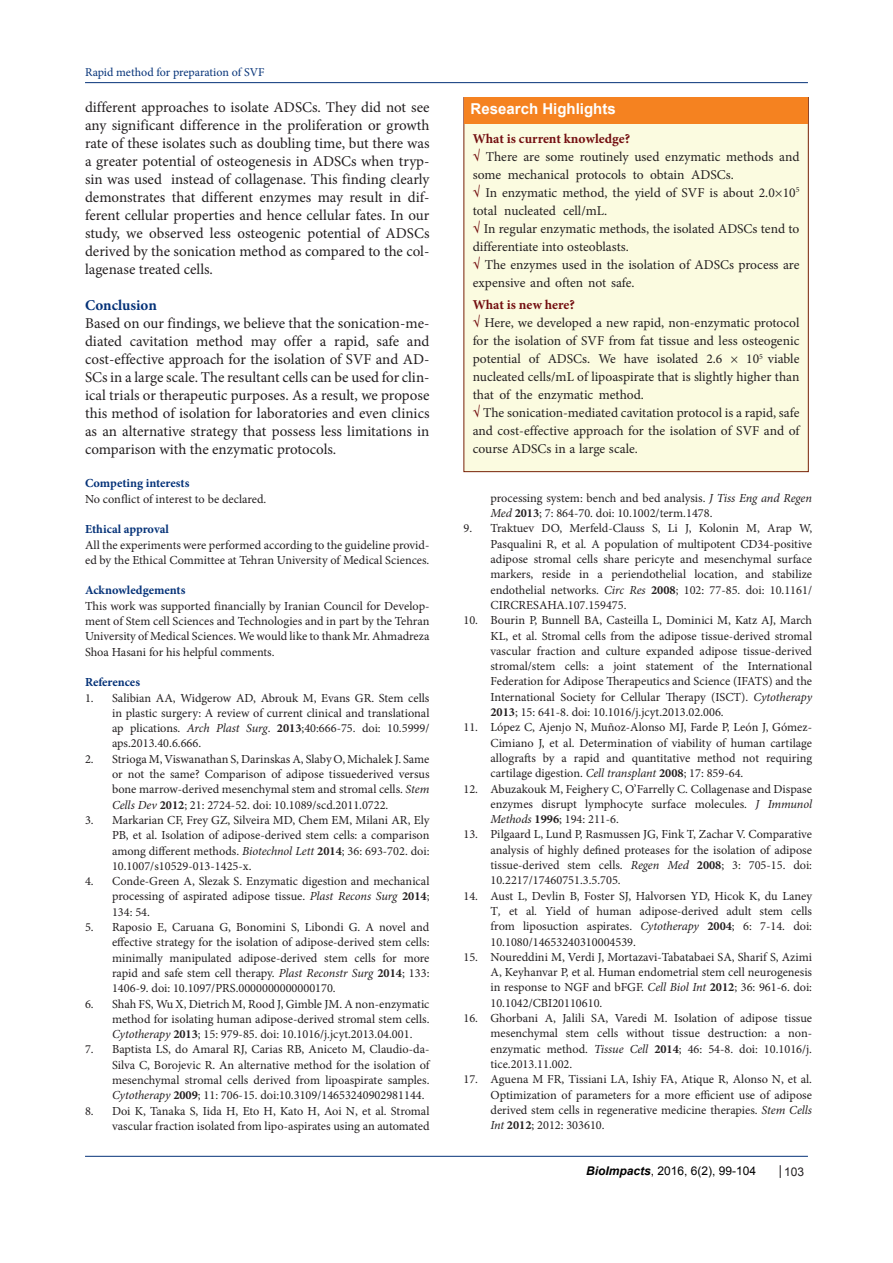
<style>
.page{position:relative;width:893px;height:1263px;background:#fff}
.page>*{position:absolute;margin:0;border:0;box-sizing:border-box;transform-origin:0 0}
.t1{font:15px/18px "Minion Pro";color:#231f20;text-align:justify}
.t2{font:700 15px "Arial";color:#fff}
.t3{font:700 15px "Minion Pro";color:#053278}
.BT{font:13.5px/18px "Minion Pro";color:#231f20}
.BT-2{font:700 13.5px "Minion Pro";color:#730e10}
.t4{font:12.3px/15.3px "Minion Pro";color:#231f20;text-align:justify}
.t5{font:700 12.3px "Minion Pro";color:#053278}
.t6{font:12px "Minion Pro";color:#053278}
.t7{font:12px "Arial";color:#000}
.t8{font:12px "Arial";color:#231f20}
.s1{font-style:italic}
.s2{font-weight:700}
.s3{font-weight:700;color:#730e10}
.s4{font-weight:700;font-style:italic}
.s5{color:#150000}
</style>
<div class="page">
<hr style="left:85px;top:82px;width:723px;height:1px;background:#053278">
<hr style="left:85px;top:1156px;width:723px;height:1px;background:#053278">
<svg style="left:780px;top:1165px;width:1px;height:13px"></svg>
<div style="left:464px;top:98px;width:344px;height:374px;background:#fbfbe0"></div>
<div style="left:464px;top:97px;width:344px;height:26px;background:#f58220"></div>
<p class="t6" style="left:85px;top:64px;width:181px">Rapid method for preparation of SVF</p>
<p class="t1" style="left:85px;top:98px;width:346px">different approaches to isolate ADSCs. They did not see any significant difference in the proliferation or growth rate of these isolates such as doubling time, but there was a greater potential of osteogenesis in ADSCs when tryp&shy;sin was used instead of collagenase. This finding clearly demonstrates that different enzymes may result in dif&shy;ferent cellular properties and hence cellular fates. In our study, we observed less osteogenic potential of ADSCs derived by the sonication method as compared to the col&shy;lagenase treated cells.</p>
<p class="t3" style="left:85px;top:295px;width:73px">Conclusion</p>
<p class="t1" style="left:85px;top:314px;width:346px">Based on our findings, we believe that the sonication-me&shy;diated cavitation method may offer a rapid, safe and cost-effective approach for the isolation of SVF and AD-SCs in a large scale. The resultant cells can be used for clin&shy;ical trials or therapeutic purposes. As a result, we propose this method of isolation for laboratories and even clinics as an alternative strategy that possess less limitations in comparison with the enzymatic protocols.</p>
<p class="t5" style="left:85px;top:475px;width:106px">Competing interests</p>
<p class="t4" style="left:85px;top:491px;width:183px">No conflict of interest to be declared.</p>
<p class="t5" style="left:85px;top:521px;width:85px">Ethical approval</p>
<p class="t4" style="left:85px;top:537px;width:346px">All the experiments were performed according to the guideline provid&shy;ed by the Ethical Committee at Tehran University of Medical Sciences.</p>
<p class="t5" style="left:85px;top:582px;width:102px">Acknowledgements</p>
<p class="t4" style="left:85px;top:598px;width:346px">This work was supported financially by Iranian Council for Develop&shy;ment of Stem cell Sciences and Technologies and in part by the Tehran University of Medical Sciences. We would like to thank Mr. Ahmadreza Shoa Hasani for his helpful comments.</p>
<p class="t5" style="left:85px;top:674px;width:57px">References</p>
<p class="t4" style="left:112px;top:690px;width:319px;text-indent:-27px">1. Salibian AA, Widgerow AD, Abrouk M, Evans GR. Stem cells in plastic surgery: A review of current clinical and translational ap plications. <span class="s1">Arch Plast Surg</span>. <span class="s2">2013</span>;40:666-75. doi: 10.5999/ aps.2013.40.6.666.</p>
<p class="t4" style="left:112px;top:751px;width:319px;text-indent:-27px">2. Strioga M, Viswanathan S, Darinskas A, Slaby O, Michalek J. Same or not the same? Comparison of adipose tissuederived versus bone marrow-derived mesenchymal stem and stromal cells. <span class="s1">Stem Cells Dev</span> <span class="s2">2012</span>; 21: 2724-52. doi: 10.1089/scd.2011.0722.</p>
<p class="t4" style="left:112px;top:812px;width:319px;text-indent:-27px">3. Markarian CF, Frey GZ, Silveira MD, Chem EM, Milani AR, Ely PB, et al. Isolation of adipose-derived stem cells: a comparison among different methods. <span class="s1">Biotechnol Lett</span> <span class="s2">2014</span>; 36: 693-702. doi:<br>10.1007/s10529-013-1425-x.</p>
<p class="t4" style="left:112px;top:874px;width:319px;text-indent:-27px">4. Conde-Green A, Slezak S. Enzymatic digestion and mechanical processing of aspirated adipose tissue. <span class="s1">Plast Recons Surg</span> <span class="s2">2014</span>; 134: 54.</p>
<p class="t4" style="left:112px;top:919px;width:319px;text-indent:-27px">5. Raposio E, Caruana G, Bonomini S, Libondi G. A novel and effective strategy for the isolation of adipose-derived stem cells: minimally manipulated adipose-derived stem cells for more rapid and safe stem cell therapy. <span class="s1">Plast Reconstr Surg</span> <span class="s2">2014</span>; 133:<br>1406-9. doi: 10.1097/PRS.0000000000000170.</p>
<p class="t4" style="left:112px;top:996px;width:319px;text-indent:-27px">6. Shah FS, Wu X, Dietrich M, Rood J, Gimble JM. A non-enzymatic method for isolating human adipose-derived stromal stem cells.<br><span class="s1">Cytotherapy</span> <span class="s2">2013</span>; 15: 979-85. doi: 10.1016/j.jcyt.2013.04.001.</p>
<p class="t4" style="left:112px;top:1042px;width:319px;text-indent:-27px">7. Baptista LS, do Amaral RJ, Carias RB, Aniceto M, Claudio-da-Silva C, Borojevic R. An alternative method for the isolation of mesenchymal stromal cells derived from lipoaspirate samples.<br><span class="s1">Cytotherapy</span> <span class="s2">2009</span>; 11: 706-15. doi:10.3109/14653240902981144.</p>
<p class="t4" style="left:85px;top:1103px;width:346px;text-align:right">8. Doi K, Tanaka S, Iida H, Eto H, Kato H, Aoi N, et al. Stromal vascular fraction isolated from lipo-aspirates using an automated</p>
<p class="t2" style="left:471px;top:99px;width:147px">Research Highlights</p>
<p class="BT-2" style="left:473px;top:129px;width:159px">What is current knowledge?</p>
<p class="BT" style="left:473px;top:147px;width:328px"><span class="s3">√</span> There are some routinely used enzymatic methods and some mechanical protocols to obtain ADSCs.</p>
<p class="BT" style="left:473px;top:183px;width:328px"><span class="s3">√</span> In enzymatic method, the yield of SVF is about 2.0×10<sup>5 </sup>total nucleated cell/mL.</p>
<p class="BT" style="left:473px;top:219px;width:328px"><span class="s3">√</span> In regular enzymatic methods, the isolated ADSCs tend to differentiate into osteoblasts.</p>
<p class="BT" style="left:473px;top:255px;width:328px"><span class="s3">√</span> The enzymes used in the isolation of ADSCs process are expensive and often not safe.</p>
<p class="BT-2" style="left:473px;top:295px;width:104px">What is new here?</p>
<p class="BT" style="left:473px;top:314px;width:328px;text-align:justify"><span class="s3">√</span> Here, we developed a new rapid, non-enzymatic protocol for the isolation of SVF from fat tissue and less osteogenic potential of ADSCs. We have isolated 2.6 × 10<sup>5</sup> viable nucleated cells/mL of lipoaspirate that is slightly higher than that of the enzymatic method.</p>
<p class="BT" style="left:473px;top:404px;width:328px;text-align:justify"><span class="s3">√</span> The sonication-mediated cavitation protocol is a rapid, safe and cost-effective approach for the isolation of SVF and of course ADSCs in a large scale.</p>
<p class="t4" style="left:490px;top:490px;width:323px">processing system: bench and bed analysis. <span class="s1">J Tiss Eng and Regen<br>Med</span> <span class="s2">2013</span>; 7: 864-70. doi: 10.1002/term.1478.</p>
<p class="t4" style="left:490px;top:521px;width:323px;text-indent:-27px">9. Traktuev DO, Merfeld-Clauss S, Li J, Kolonin M, Arap W, Pasqualini R, et al<span class="s1">.</span> A population of multipotent CD34-positive adipose stromal cells share pericyte and mesenchymal surface markers, reside in a periendothelial location, and stabilize endothelial networks. <span class="s1">Circ Res</span> <span class="s2">2008</span>; 102: 77-85. doi: 10.1161/ CIRCRESAHA.107.159475.</p>
<p class="t4" style="left:490px;top:613px;width:323px;text-indent:-27px">10. Bourin P, Bunnell BA, Casteilla L, Dominici M, Katz AJ, March KL, et al. Stromal cells from the adipose tissue-derived stromal vascular fraction and culture expanded adipose tissue-derived stromal/stem cells: a joint statement of the International Federation for Adipose Therapeutics and Science (IFATS) and the International Society for Cellular Therapy (ISCT). <span class="s1">Cytotherapy </span><span class="s2">2013</span>; 15: 641-8. doi: 10.1016/j.jcyt.2013.02.006.</p>
<p class="t4" style="left:490px;top:720px;width:323px;text-indent:-27px">11. López C, Ajenjo N, Muñoz-Alonso MJ, Farde P, León J, Gómez-Cimiano J, et al. Determination of viability of human cartilage allografts by a rapid and quantitative method not requiring cartilage digestion. <span class="s1">Cell transplant</span> <span class="s2">2008</span>; 17: 859-64.</p>
<p class="t4" style="left:490px;top:781px;width:323px;text-indent:-27px">12. Abuzakouk M, Feighery C, O’Farrelly C. Collagenase and Dispase enzymes disrupt lymphocyte surface molecules. <span class="s1">J Immunol Methods</span> <span class="s2">1996</span>; 194: 211-6.</p>
<p class="t4" style="left:490px;top:827px;width:323px;text-indent:-27px">13. Pilgaard L, Lund P, Rasmussen JG, Fink T, Zachar V. Comparative analysis of highly defined proteases for the isolation of adipose tissue-derived stem cells. <span class="s1">Regen Med</span> <span class="s2">2008</span>; 3: 705-15. doi:<br>10.2217/17460751.3.5.705.</p>
<p class="t4" style="left:490px;top:888px;width:323px;text-indent:-27px">14. Aust L, Devlin B, Foster SJ, Halvorsen YD, Hicok K, du Laney T<span class="s1">,</span> et al<span class="s1">.</span> Yield of human adipose-derived adult stem cells from liposuction aspirates. <span class="s1">Cytotherapy</span> <span class="s2">2004</span>; 6: 7-14. doi:<br>10.1080/14653240310004539.</p>
<p class="t4" style="left:490px;top:949px;width:323px;text-indent:-27px">15. Noureddini M, Verdi J, Mortazavi-Tabatabaei SA, Sharif S, Azimi A, Keyhanvar P, et al. Human endometrial stem cell neurogenesis in response to NGF and bFGF. <span class="s1">Cell Biol Int</span> <span class="s2">2012</span>; 36: 961-6. doi:<br>10.1042/CBI20110610.</p>
<p class="t4" style="left:490px;top:1010px;width:323px;text-indent:-27px">16. Ghorbani A, Jalili SA, Varedi M. Isolation of adipose tissue mesenchymal stem cells without tissue destruction: a non&shy;enzymatic method. <span class="s1">Tissue Cell</span> <span class="s2">2014</span>; 46: 54-8. doi: 10.1016/j. tice.2013.11.002.</p>
<p class="t4" style="left:490px;top:1072px;width:323px;text-indent:-27px">17. Aguena M FR, Tissiani LA, Ishiy FA, Atique R, Alonso N, et al.<br>Optimization of parameters for a more efficient use of adipose derived stem cells in regenerative medicine therapies. <span class="s1">Stem Cells Int</span> <span class="s2">2012</span>; 2012: 303610.</p>
<p class="t7" style="left:586px;top:1163px;width:172px"><span class="s4">BioImpacts</span><span class="s5">,</span> 2016, 6(2), 99-104</p>
<p class="t8" style="left:784px;top:1164px;width:22px">103</p>
</div>
